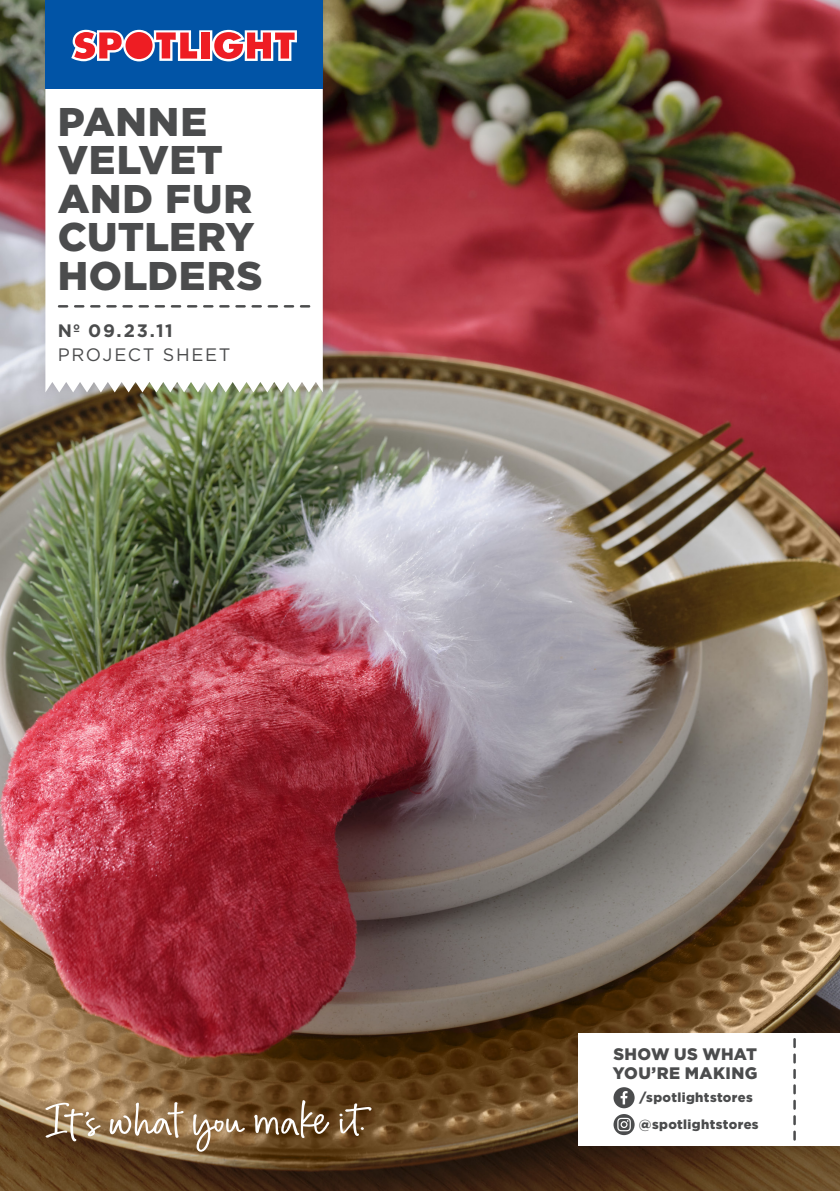
<style>
.page{position:relative;width:840px;height:1191px;background:#fff}
.page>*{position:absolute;margin:0;border:0;box-sizing:border-box;transform-origin:0 0}
.t1{font:900 40px/38.4px "Gotham";letter-spacing:.01em;color:#4b4c4d}
.t2{font:18px/24px "Gotham";letter-spacing:.095em;color:#4b4c4d}
.t3{font:900 16.6px/19.4px "Gotham";letter-spacing:.02em;color:#4b4c4d}
.t4{font:900 13px/26.8px "Gotham";letter-spacing:.025em;color:#4b4c4d}
.s1{font-weight:700}
</style>
<div class="page">
<img style="left:0;top:0;width:839px;height:1191px">
<svg style="left:193px;top:1114px;width:52px;height:37px;background:#9b7f5f"></svg>
<svg style="left:45px;top:1102px;width:56px;height:39px;background:#a68d6e"></svg>
<svg style="left:109px;top:1102px;width:74px;height:35px;background:#ad9271"></svg>
<svg style="left:339px;top:1103px;width:32px;height:33px"></svg>
<svg style="left:254px;top:1100px;width:75px;height:38px;background:#7f6446"></svg>
<div style="left:566px;top:1022px;width:273px;height:137px;background:#231f20;opacity:.15"></div>
<div style="left:577px;top:1033px;width:262px;height:112px;background:#fff"></div>
<svg style="left:793px;top:1039px;width:2px;height:100px"></svg>
<div style="left:613px;top:1087px;width:21px;height:21px;background:#4b4c4d;border-radius:50%"></div>
<svg style="left:620px;top:1091px;width:7px;height:13px"></svg>
<svg style="left:613px;top:1114px;width:21px;height:21px"></svg>
<svg style="left:617px;top:1117px;width:13px;height:14px"></svg>
<div style="left:34px;top:0;width:301px;height:403px;background:#231f20;opacity:.15"></div>
<svg style="left:45px;top:89px;width:277px;height:303px"></svg>
<svg style="left:59px;top:305px;width:250px;height:2px"></svg>
<div style="left:45px;top:0;width:277px;height:89px;background:#0154a6"></div>
<svg style="left:71px;top:30px;width:226px;height:31px;background:#c77082"></svg>
<p class="t1" style="left:58px;top:102px;width:206px">PANNE<br>VELVET<br>AND FUR<br>CUTLERY<br>HOLDERS</p>
<p class="t2" style="left:58px;top:318px;width:174px"><span class="s1">Nº 09.23.11<br></span>PROJECT SHEET</p>
<p class="t3" style="left:612px;top:1043px;width:146px">SHOW US WHAT<br>YOU’RE MAKING</p>
<p class="t4" style="left:638px;top:1084px;width:121px">/spotlightstores @spotlightstores</p>
</div>
